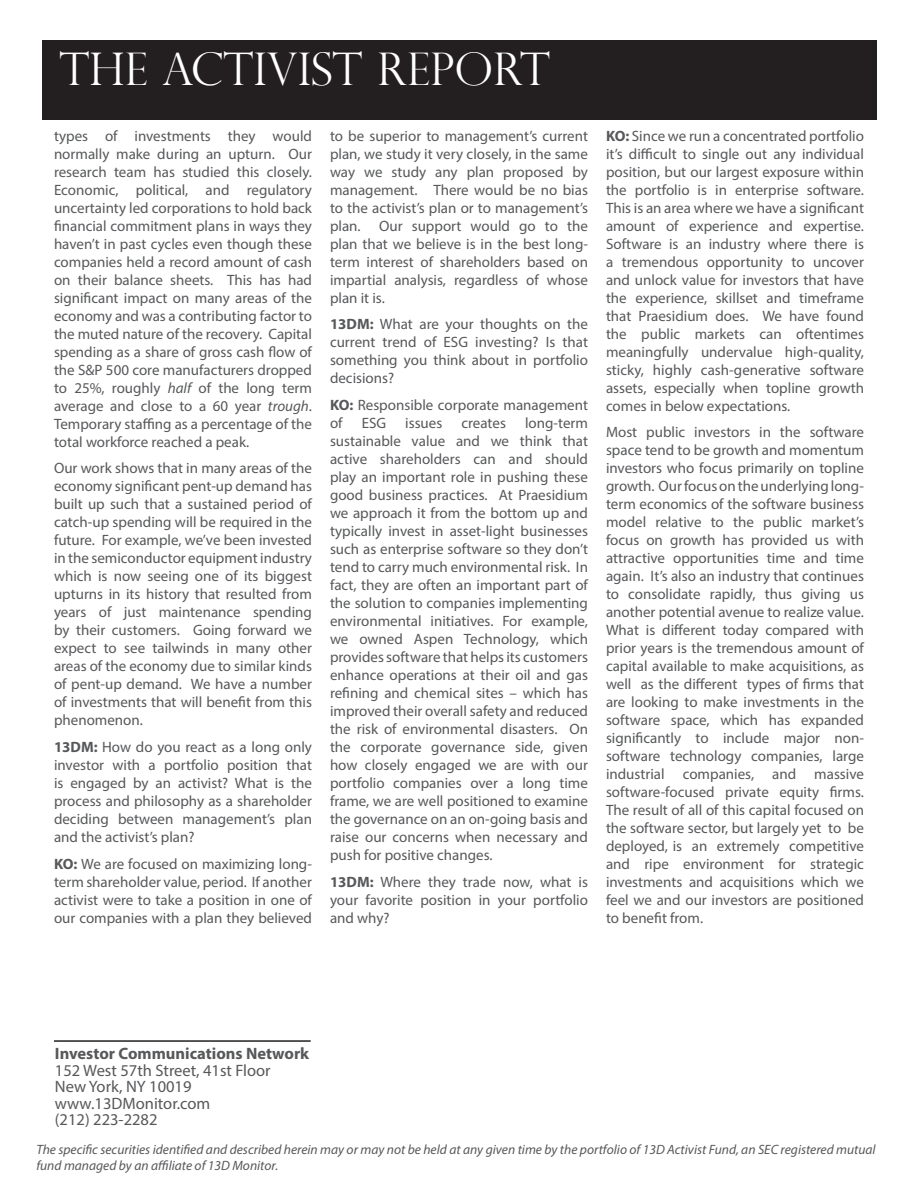
<style>
.page{position:relative;width:918px;height:1188px;background:#fff}
.page>*{position:absolute;margin:0;border:0;box-sizing:border-box;transform-origin:0 0}
.t1{font:300 45px "Perpetua Titling";color:#fff}
.t2{font:16.5px "Myriad Pro";color:#57585a}
.t3{font:700 16.5px "Myriad Pro";color:#57585a}
.t4{font:15px/18px "Myriad Pro";color:#57585a;text-align:justify}
.t5{font:italic 13.5px/16.2px "Myriad Pro";color:#57585a}
.s1{font-style:italic}
.s2{font-weight:700}
</style>
<div class="page">
<div style="left:42px;top:40px;width:834px;height:80px;background:#231f20"></div>
<hr style="left:54px;top:1040px;width:257px;height:2px;background:#231f20">
<p class="t1" style="left:60px;top:41px;width:492px">THE ACTIVIST REPORT</p>
<p class="t4" style="left:54px;top:127px;width:260px">types of investments they would normally make during an upturn. Our research team has studied this closely.<br>Economic, political, and regulatory uncertainty led corporations to hold back financial commitment plans in ways they haven’t in past cycles even though these companies held a record amount of cash on their balance sheets. This has had significant impact on many areas of the economy and was a contributing factor to the muted nature of the recovery. Capital spending as a share of gross cash flow of the S&amp;P 500 core manufacturers dropped to 25%, roughly <span class="s1">half</span> of the long term average and close to a 60 year <span class="s1">trough</span>.<br>Temporary staffing as a percentage of the total workforce reached a peak.</p>
<p class="t4" style="left:54px;top:459px;width:260px">Our work shows that in many areas of the economy significant pent-up demand has built up such that a sustained period of catch-up spending will be required in the future. For example, we’ve been invested in the semiconductor equipment industry which is now seeing one of its biggest upturns in its history that resulted from years of just maintenance spending by their customers. Going forward we expect to see tailwinds in many other areas of the economy due to similar kinds of pent-up demand. We have a number of investments that will benefit from this phenomenon.</p>
<p class="t4" style="left:54px;top:738px;width:260px"><span class="s2">13DM:</span> How do you react as a long only investor with a portfolio position that is engaged by an activist? What is the process and philosophy as a shareholder deciding between management’s plan and the activist’s plan?</p>
<p class="t4" style="left:54px;top:855px;width:260px"><span class="s2">KO:</span> We are focused on maximizing long&shy;term shareholder value, period. If another activist were to take a position in one of our companies with a plan they believed</p>
<p class="t4" style="left:330px;top:127px;width:260px">to be superior to management’s current plan, we study it very closely, in the same way we study any plan proposed by management. There would be no bias to the activist’s plan or to management’s plan. Our support would go to the plan that we believe is in the best long&shy;term interest of shareholders based on impartial analysis, regardless of whose plan it is.</p>
<p class="t4" style="left:330px;top:315px;width:260px"><span class="s2">13DM:</span> What are your thoughts on the current trend of ESG investing? Is that something you think about in portfolio decisions?</p>
<p class="t4" style="left:330px;top:396px;width:259px"><span class="s2">KO:</span> Responsible corporate management of</p>
<p class="t4" style="left:330px;top:414px;width:260px;text-indent:195px">long-term sustainable value and we think that active shareholders can and should play an important role in pushing these good business practices. At Praesidium we approach it from the bottom up and typically invest in asset-light businesses such as enterprise software so they don’t tend to carry much environmental risk. In fact, they are often an important part of the solution to companies implementing environmental initiatives. For example, we owned Aspen Technology, which provides software that helps its customers enhance operations at their oil and gas refining and chemical sites – which has improved their overall safety and reduced the risk of environmental disasters. On the corporate governance side, given how closely engaged we are with our portfolio companies over a long time frame, we are well positioned to examine the governance on an on-going basis and raise our concerns when necessary and push for positive changes.</p>
<p class="t4" style="left:330px;top:873px;width:260px"><span class="s2">13DM:</span> Where they trade now, what is your favorite position in your portfolio and why?</p>
<p class="t4" style="left:362px;top:414px;width:26px">ESG</p>
<p class="t4" style="left:405px;top:414px;width:39px">issues</p>
<p class="t4" style="left:461px;top:414px;width:46px">creates</p>
<p class="t4" style="left:606px;top:127px;width:260px"><span class="s2">KO:</span> Since we run a concentrated portfolio it’s difficult to single out any individual position, but our largest exposure within the portfolio is in enterprise software.<br>This is an area where we have a significant amount of experience and expertise.<br>Software is an industry where there is a tremendous opportunity to uncover and unlock value for investors that have the experience, skillset and timeframe that Praesidium does. We have found the public markets can oftentimes meaningfully undervalue high-quality, sticky, highly cash-generative software assets, especially when topline growth comes in below expectations.</p>
<p class="t4" style="left:606px;top:423px;width:260px">Most public investors in the software space tend to be growth and momentum investors who focus primarily on topline growth. Our focus on the underlying long&shy;term economics of the software business model relative to the public market’s focus on growth has provided us with attractive opportunities time and time again. It’s also an industry that continues to consolidate rapidly, thus giving us another potential avenue to realize value.<br>What is different today compared with prior years is the tremendous amount of capital available to make acquisitions, as well as the different types of firms that are looking to make investments in the software space, which has expanded significantly to include major non&shy;software technology companies, large industrial companies, and massive software-focused private equity firms.<br>The result of all of this capital focused on the software sector, but largely yet to be deployed, is an extremely competitive and ripe environment for strategic investments and acquisitions which we feel we and our investors are positioned to benefit from.</p>
<p class="t3" style="left:55px;top:1043px;width:256px">Investor Communications Network</p>
<p class="t2" style="left:55px;top:1060px;width:217px">152 West 57th Street, 41st Floor</p>
<p class="t2" style="left:55px;top:1077px;width:138px">New York, NY 10019</p>
<p class="t2" style="left:55px;top:1093px;width:157px">www.13DMonitor.com</p>
<p class="t2" style="left:55px;top:1110px;width:104px">(212) 223-2282</p>
<p class="t5" style="left:36px;top:1141px;width:841px">The specific securities identified and described herein may or may not be held at any given time by the portfolio of 13D Activist Fund, an SEC registered mutual fund managed by an affiliate of 13D Monitor.</p>
</div>
